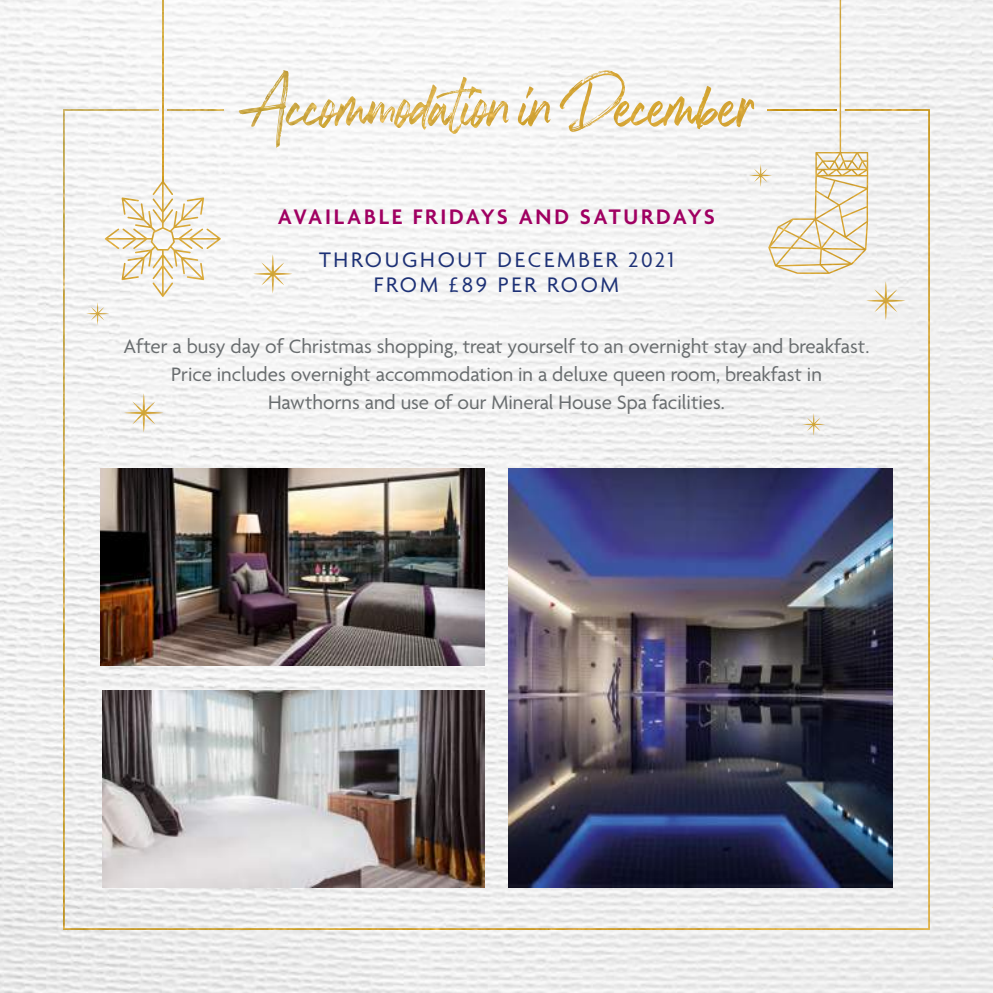
<style>
.page{position:relative;width:993px;height:993px;background:#fff}
.page>*{position:absolute;margin:0;border:0;box-sizing:border-box;transform-origin:0 0}
.t1{font:22.75px/24.5px "Agenda";letter-spacing:.12em;color:#1d3176;text-align:center}
.t2{font:600 22.75px "Agenda";letter-spacing:.12em;color:#a00062}
.t3{font:21px/28px "Agenda";color:#696d6f;text-align:center}
</style>
<div class="page">
<img style="left:0;top:0;width:992px;height:992px">
<img style="left:238px;top:70px;width:48px;height:39px">
<img style="left:992px;top:658px;width:1px;height:249px">
<img style="left:768px;top:0;width:100px;height:109px">
<img style="left:162px;top:0;width:1px;height:109px">
<img style="left:63px;top:109px;width:866px;height:820px">
<img style="left:767px;top:109px;width:69px;height:2px">
<p class="t2" style="left:278px;top:204px;width:438px">AVAILABLE FRIDAYS AND SATURDAYS</p>
<p class="t1" style="left:319px;top:249px;width:356px">THROUGHOUT DECEMBER 2021<br>FROM £89 PER ROOM</p>
<p class="t3" style="left:123px;top:334px;width:747px">After a busy day of Christmas shopping, treat yourself to an overnight stay and breakfast.<br>Price includes overnight accommodation in a deluxe queen room, breakfast in<br>Hawthorns and use of our Mineral House Spa facilities.</p>
</div>
